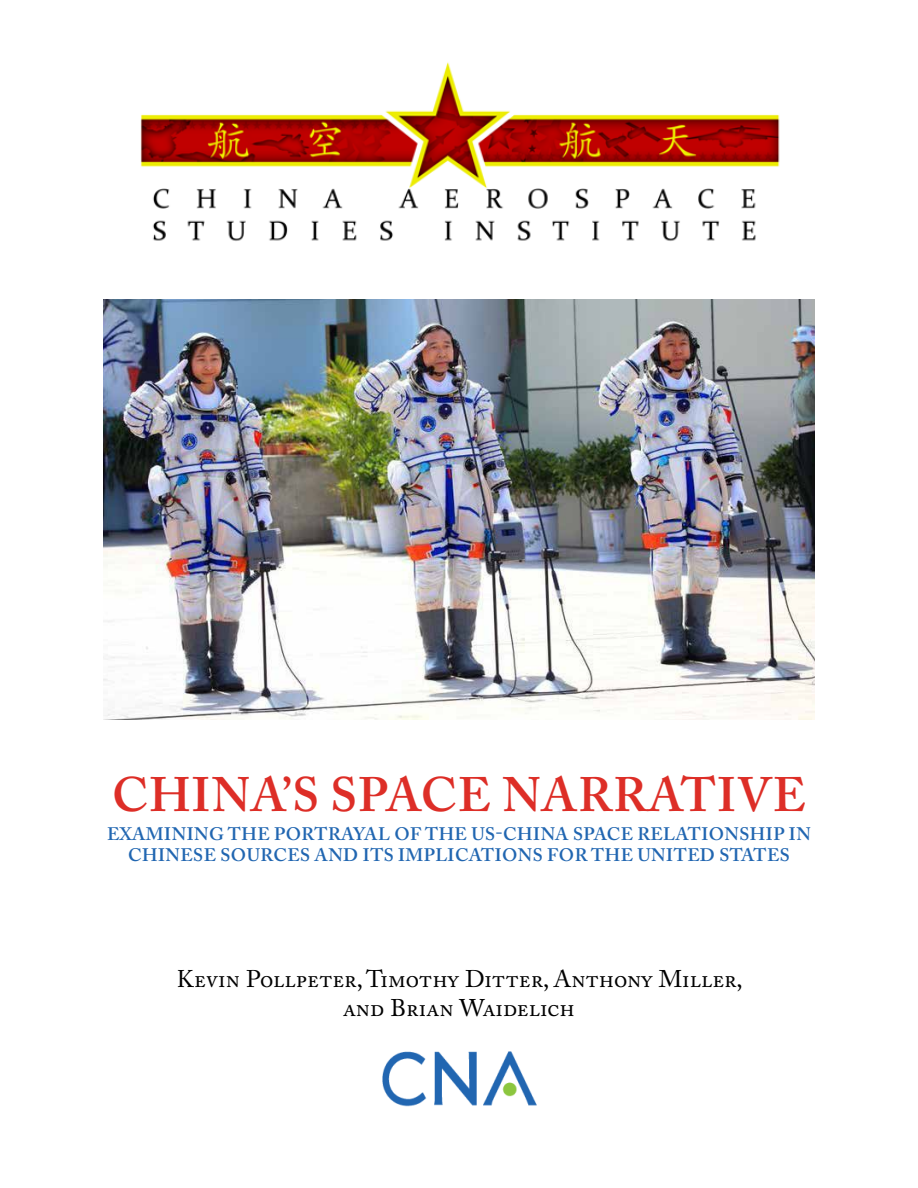
<style>
.page{position:relative;width:918px;height:1188px;background:#fff}
.page>*{position:absolute;margin:0;border:0;box-sizing:border-box;transform-origin:0 0}
.t1{font:600 48px "Adobe Caslon Pro";letter-spacing:.025em;color:#dd2e27}
.t2{font:24px/28.8px "Adobe Caslon Pro";color:#000;text-align:center}
.t3{font:600 18px/21.6px "Adobe Caslon Pro";letter-spacing:.025em;color:#2166b1;text-align:center}
</style>
<div class="page">
<img style="left:141px;top:62px;width:639px;height:179px">
<img style="left:104px;top:300px;width:710px;height:419px">
<img style="left:382px;top:1051px;width:155px;height:56px">
<h1 class="t1" style="left:112px;top:767px;width:695px">CHINA’S SPACE NARRATIVE</h1>
<p class="t3" style="left:107px;top:823px;width:705px">EXAMINING THE PORTRAYAL OF THE US-CHINA SPACE RELATIONSHIP IN<br>CHINESE SOURCES AND ITS IMPLICATIONS FOR THE UNITED STATES</p>
<h2 class="t2" style="left:177px;top:965px;width:567px">Kevin Pollpeter, Timothy Ditter, Anthony Miller, and Brian Waidelich</h2>
</div>
